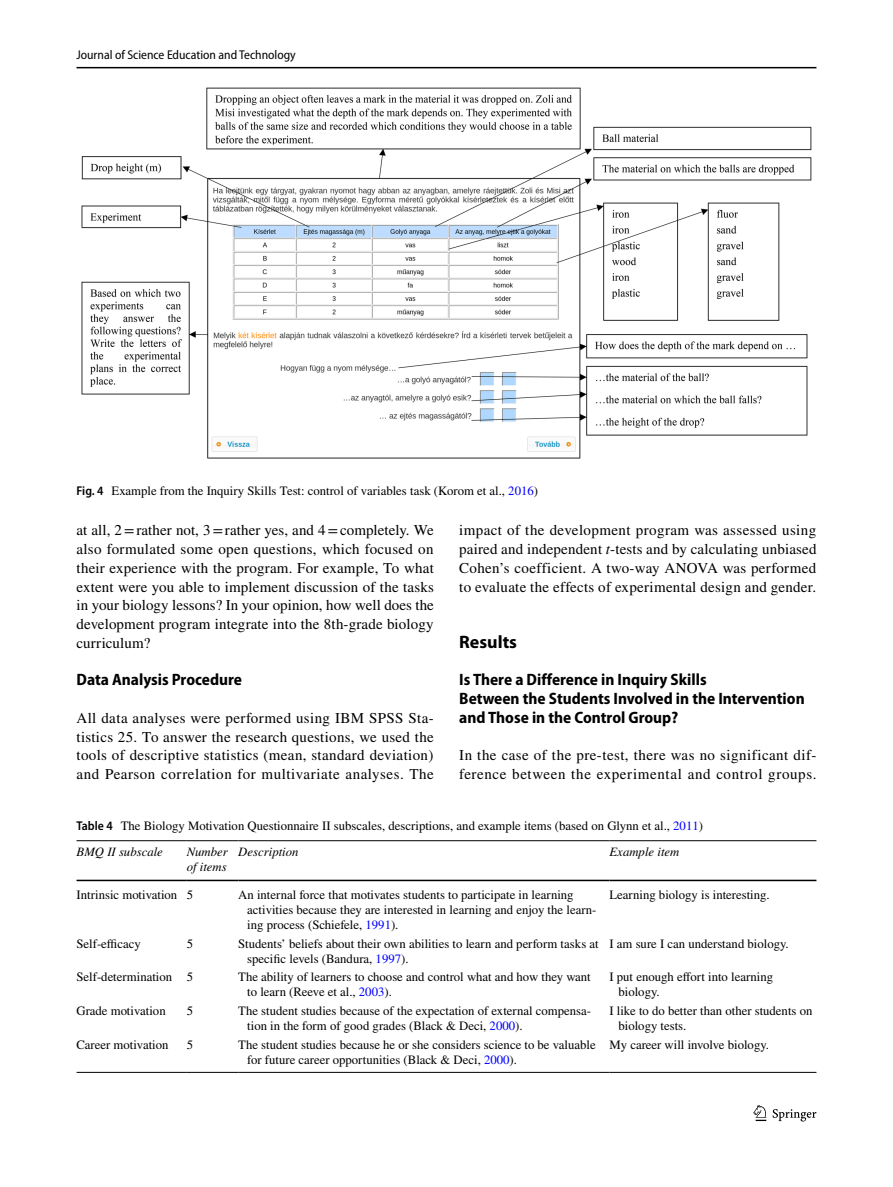
<style>
.page{position:relative;width:893px;height:1187px;background:#fff}
.page>*{position:absolute;margin:0;border:0;box-sizing:border-box;transform-origin:0 0}
.t1{font:700 18px "Myriad Pro";color:#000}
.t2{font:700 semi-condensed 16.5px/18.8px "Myriad Pro";color:#000}
.t3{font:15px/18.8px "STIX";letter-spacing:.03em;color:#000;text-align:justify}
.t4{font:12.75px/15px "STIX";color:#000}
.t5{font:semi-condensed 12.75px "Myriad Pro";color:#000}
.t6{font:italic 12.75px/15px "STIX";color:#000}
.s1{font-family:"Myriad Pro";font-weight:600;font-stretch:semi-condensed}
.s2{color:#00f}
.s3{font-style:italic}
</style>
<div class="page">
<hr style="left:77px;top:67px;width:739px;height:1px;background:#000">
<svg style="left:753px;top:1105px;width:13px;height:15px"></svg>
<svg style="left:773px;top:1109px;width:43px;height:12px"></svg>
<img style="left:81px;top:87px;width:731px;height:372px">
<hr style="left:77px;top:840px;width:110px;height:1px;background:#000">
<hr style="left:77px;top:879px;width:110px;height:2px;background:#000">
<hr style="left:187px;top:840px;width:51px;height:1px;background:#000">
<hr style="left:187px;top:879px;width:51px;height:2px;background:#000">
<hr style="left:238px;top:840px;width:371px;height:1px;background:#000">
<hr style="left:238px;top:879px;width:371px;height:2px;background:#000">
<hr style="left:609px;top:840px;width:207px;height:1px;background:#000">
<hr style="left:609px;top:879px;width:207px;height:2px;background:#000">
<hr style="left:77px;top:1071px;width:110px;height:1px;background:#000">
<hr style="left:187px;top:1071px;width:51px;height:1px;background:#000">
<hr style="left:238px;top:1071px;width:371px;height:1px;background:#000">
<hr style="left:609px;top:1071px;width:207px;height:1px;background:#000">
<p class="t5" style="left:77px;top:48px;width:221px">Journal of Science Education and Technology</p>
<p class="t4" style="left:77px;top:484px;width:463px"><span class="s1">Fig. 4</span> Example from the Inquiry Skills Test: control of variables task (Korom et al., <span class="s2">2016</span>)</p>
<p class="t3" style="left:77px;top:522px;width:359px">at all, 2=rather not, 3=rather yes, and 4=completely. We also formulated some open questions, which focused on their experience with the program. For example, To what extent were you able to implement discussion of the tasks in your biology lessons? In your opinion, how well does the development program integrate into the 8th-grade biology curriculum?</p>
<p class="t2" style="left:77px;top:670px;width:167px">Data Analysis Procedure</p>
<p class="t3" style="left:77px;top:709px;width:359px">All data analyses were performed using IBM SPSS Sta&shy;tistics 25. To answer the research questions, we used the tools of descriptive statistics (mean, standard deviation) and Pearson correlation for multivariate analyses. The</p>
<p class="t3" style="left:459px;top:522px;width:359px">impact of the development program was assessed using paired and independent <span class="s3">t</span>-tests and by calculating unbiased Cohen’s coefficient. A two-way ANOVA was performed to evaluate the effects of experimental design and gender.</p>
<h1 class="t1" style="left:459px;top:630px;width:59px">Results</h1>
<p class="t2" style="left:459px;top:670px;width:347px">Is There a Difference in Inquiry Skills<br>Between the Students Involved in the Intervention and Those in the Control Group?</p>
<p class="t3" style="left:459px;top:747px;width:359px">In the case of the pre-test, there was no significant dif&shy;ference between the experimental and control groups.</p>
<p class="t4" style="left:77px;top:814px;width:628px;line-height:25.5px"><span class="s1">Table 4</span> The Biology Motivation Questionnaire II subscales, descriptions, and example items (based on Glynn et al., <span class="s2">2011</span>)<br><span class="s3">BMQ II subscale</span></p>
<p class="t6" style="left:187px;top:843px;width:42px">Number of items</p>
<p class="t6" style="left:238px;top:843px;width:62px">Description</p>
<p class="t6" style="left:609px;top:843px;width:71px">Example item</p>
<p class="t4" style="left:77px;top:887px;width:118px">Intrinsic motivation 5</p>
<p class="t4" style="left:247px;top:887px;width:351px;text-indent:-9px">An internal force that motivates students to participate in learning activities because they are interested in learning and enjoy the learn&shy;ing process (Schiefele, <span class="s2">1991</span>).</p>
<p class="t4" style="left:609px;top:887px;width:162px">Learning biology is interesting.</p>
<p class="t4" style="left:77px;top:936px;width:66px">Self-efficacy</p>
<p class="t4" style="left:187px;top:936px;width:8px">5</p>
<p class="t4" style="left:247px;top:936px;width:353px;text-indent:-9px">Students’ beliefs about their own abilities to learn and perform tasks at specific levels (Bandura, <span class="s2">1997</span>).</p>
<p class="t4" style="left:609px;top:936px;width:181px">I am sure I can understand biology.</p>
<p class="t4" style="left:76px;top:970px;width:118px">Self-determination 5</p>
<p class="t4" style="left:247px;top:970px;width:345px;text-indent:-9px">The ability of learners to choose and control what and how they want to learn (Reeve et al., <span class="s2">2003</span>).</p>
<p class="t4" style="left:618px;top:970px;width:156px;text-indent:-9px">I put enough effort into learning biology.</p>
<p class="t4" style="left:76px;top:1003px;width:91px">Grade motivation</p>
<p class="t4" style="left:187px;top:1003px;width:8px">5</p>
<p class="t4" style="left:247px;top:1003px;width:345px;text-indent:-9px">The student studies because of the expectation of external compensa&shy;tion in the form of good grades (Black &amp; Deci, <span class="s2">2000</span>).</p>
<p class="t4" style="left:618px;top:1003px;width:195px;text-indent:-9px">I like to do better than other students on biology tests.</p>
<p class="t4" style="left:76px;top:1037px;width:94px">Career motivation</p>
<p class="t4" style="left:187px;top:1037px;width:8px">5</p>
<p class="t4" style="left:247px;top:1037px;width:350px;text-indent:-9px">The student studies because he or she considers science to be valuable for future career opportunities (Black &amp; Deci, <span class="s2">2000</span>).</p>
<p class="t4" style="left:609px;top:1037px;width:161px">My career will involve biology.</p>
</div>
